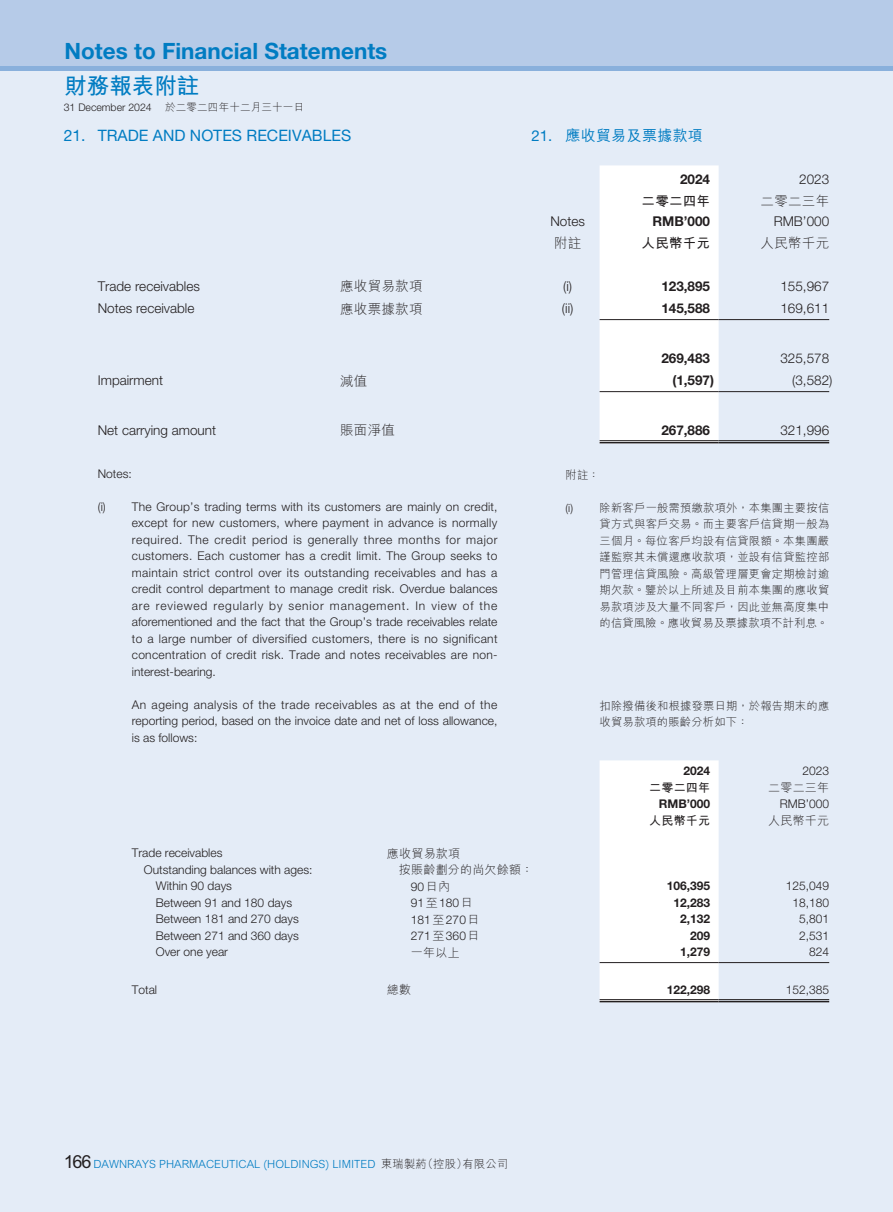
<style>
.page{position:relative;width:893px;height:1212px;background:#fff}
.page>*{position:absolute;margin:0;border:0;box-sizing:border-box;transform-origin:0 0}
.t1{font:700 22.5px "Helvetica Neue LT Std";color:#007cc2}
.t2{font:700 22.5px "M Hei HK";color:#007cc2}
._01_H1_E{font:15.75px "Helvetica Neue LT Std";color:#007cc2}
._001_H1_C{font:500 15px "M Hei HK";letter-spacing:.02em;color:#007cc2}
._50_Table_txt{font:300 13.5px "Helvetica Neue LT Std";color:#231f20}
._50_Table_txt-2{font:700 13.5px "Helvetica Neue LT Std";color:#231f20}
._50_Table_txt-3{font:300 13.5px "M Hei HK";letter-spacing:.02em;color:#231f20}
._50_Table_txt-4{font:700 13.5px "M Hei HK";letter-spacing:.02em;color:#231f20}
._06_Notes_E{font:300 12px/16.5px "Helvetica Neue LT Std";color:#231f20;text-align:justify}
._51_N_Table_txt{font:300 12px "Helvetica Neue LT Std";color:#231f20}
._51_N_Table_txt-2{font:700 12px "Helvetica Neue LT Std";color:#231f20}
._51_N_Table_txt-3{font:300 12px "M Hei HK";letter-spacing:.02em;color:#231f20}
._51_N_Table_txt-4{font:700 12px "M Hei HK";letter-spacing:.02em;color:#231f20}
._006_Notes_C{font:300 11.25px/16.5px "M Hei HK";letter-spacing:.025em;color:#231f20;text-align:justify}
.t3{font:300 11.25px "M Hei HK";color:#007cc2}
.t4{font:300 10.5px "Helvetica Neue LT Std";color:#231f20}
.t5{font:300 10.5px "M Hei HK";letter-spacing:.02em;color:#231f20}
.s1{font-family:"Helvetica Neue LT Std";font-weight:400}
.s2{font-family:"M Hei HK"}
.s3{font-family:"Helvetica Neue LT Std"}
.s4{font-weight:500;font-size:18px;color:#231f20}
.s5{color:#231f20}
</style>
<div class="page">
<div style="left:0;top:71px;width:893px;height:1141px;background:#e4ecf7"></div>
<div style="left:0;top:0;width:893px;height:67px;background:#b6cbe8"></div>
<hr style="left:0;top:67px;width:893px;height:4px;background:#89b0dc">
<div style="left:600px;top:165px;width:119px;height:277px;background:#fff"></div>
<hr style="left:600px;top:319px;width:119px;height:1px;background:#231f20">
<hr style="left:719px;top:319px;width:110px;height:1px;background:#231f20">
<hr style="left:600px;top:391px;width:119px;height:1px;background:#231f20">
<hr style="left:719px;top:391px;width:110px;height:1px;background:#231f20">
<hr style="left:600px;top:440px;width:119px;height:1px;background:#231f20">
<hr style="left:600px;top:442px;width:119px;height:1px;background:#231f20">
<hr style="left:719px;top:440px;width:110px;height:1px;background:#231f20">
<hr style="left:719px;top:442px;width:110px;height:1px;background:#231f20">
<div style="left:600px;top:760px;width:119px;height:241px;background:#fff"></div>
<hr style="left:600px;top:962px;width:119px;height:1px;background:#231f20">
<hr style="left:719px;top:962px;width:110px;height:1px;background:#231f20">
<hr style="left:600px;top:999px;width:119px;height:1px;background:#231f20">
<hr style="left:600px;top:1001px;width:119px;height:1px;background:#231f20">
<hr style="left:719px;top:999px;width:110px;height:1px;background:#231f20">
<hr style="left:719px;top:1001px;width:110px;height:1px;background:#231f20">
<h1 class="t1" style="left:64px;top:37px;width:324px">Notes to Financial Statements</h1>
<h1 class="t2" style="left:64px;top:69px;width:136px">財務報表附註</h1>
<p class="t4" style="left:64px;top:101px;width:89px">31 December 2024</p>
<p class="t5" style="left:165px;top:102px;width:141px">於二零二四年十二月三十一日</p>
<p class="_01_H1_E" style="left:64px;top:126px;width:289px">21. TRADE AND NOTES RECEIVABLES</p>
<p class="_001_H1_C" style="left:531px;top:125px;width:173px"><span class="s1">21.</span> 應收貿易及票據款項</p>
<p class="_50_Table_txt-2" style="left:680px;top:171px;width:32px">2024</p>
<p class="_50_Table_txt" style="left:799px;top:171px;width:32px">2023</p>
<p class="_50_Table_txt-4" style="left:641px;top:191px;width:70px">二零二四年</p>
<p class="_50_Table_txt-3" style="left:761px;top:194px;width:70px">二零二三年</p>
<p class="_50_Table_txt" style="left:550px;top:213px;width:36px">Notes</p>
<p class="_50_Table_txt-2" style="left:652px;top:213px;width:59px">RMB’000</p>
<p class="_50_Table_txt" style="left:774px;top:213px;width:57px">RMB’000</p>
<p class="_50_Table_txt-3" style="left:554px;top:236px;width:29px">附註</p>
<p class="_50_Table_txt-4" style="left:641px;top:233px;width:70px">人民幣千元</p>
<p class="_50_Table_txt-3" style="left:761px;top:236px;width:70px">人民幣千元</p>
<p class="_50_Table_txt" style="left:98px;top:278px;width:104px">Trade receivables</p>
<p class="_50_Table_txt-3" style="left:340px;top:279px;width:84px">應收貿易款項</p>
<p class="_50_Table_txt" style="left:563px;top:278px;width:11px">(i)</p>
<p class="_50_Table_txt-2" style="left:661px;top:277px;width:50px">123,895</p>
<p class="_50_Table_txt" style="left:780px;top:278px;width:50px">155,967</p>
<p class="_50_Table_txt" style="left:98px;top:300px;width:98px">Notes receivable</p>
<p class="_50_Table_txt-3" style="left:340px;top:302px;width:84px">應收票據款項</p>
<p class="_50_Table_txt" style="left:562px;top:300px;width:13px">(ii)</p>
<p class="_50_Table_txt-2" style="left:661px;top:300px;width:50px">145,588</p>
<p class="_50_Table_txt" style="left:780px;top:300px;width:50px">169,611</p>
<p class="_50_Table_txt-2" style="left:661px;top:349px;width:50px">269,483</p>
<p class="_50_Table_txt" style="left:780px;top:350px;width:50px">325,578</p>
<p class="_50_Table_txt" style="left:98px;top:372px;width:67px">Impairment</p>
<p class="_50_Table_txt-3" style="left:340px;top:374px;width:29px">減值</p>
<p class="_50_Table_txt-2" style="left:672px;top:372px;width:43px">(1,597)</p>
<p class="_50_Table_txt" style="left:792px;top:372px;width:42px">(3,582)</p>
<p class="_50_Table_txt" style="left:98px;top:422px;width:120px">Net carrying amount</p>
<p class="_50_Table_txt-3" style="left:340px;top:423px;width:56px">賬面淨值</p>
<p class="_50_Table_txt-2" style="left:661px;top:421px;width:50px">267,886</p>
<p class="_50_Table_txt" style="left:780px;top:422px;width:50px">321,996</p>
<p class="_06_Notes_E" style="left:98px;top:465px;width:36px">Notes:</p>
<p class="_06_Notes_E" style="left:132px;top:498px;width:367px;text-indent:-34px">(i) The Group’s trading terms with its customers are mainly on credit, except for new customers, where payment in advance is normally required. The credit period is generally three months for major customers. Each customer has a credit limit. The Group seeks to maintain strict control over its outstanding receivables and has a credit control department to manage credit risk. Overdue balances are reviewed regularly by senior management. In view of the aforementioned and the fact that the Group’s trade receivables relate to a large number of diversified customers, there is no significant concentration of credit risk. Trade and notes receivables are non&shy;interest-bearing.</p>
<p class="_06_Notes_E" style="left:132px;top:696px;width:367px">An ageing analysis of the trade receivables as at the end of the reporting period, based on the invoice date and net of loss allowance, is as follows:</p>
<p class="_51_N_Table_txt-2" style="left:683px;top:763px;width:28px">2024</p>
<p class="_51_N_Table_txt" style="left:802px;top:763px;width:28px">2023</p>
<p class="_51_N_Table_txt-4" style="left:649px;top:779px;width:62px">二零二四年</p>
<p class="_51_N_Table_txt-3" style="left:768px;top:781px;width:62px">二零二三年</p>
<p class="_51_N_Table_txt-2" style="left:659px;top:796px;width:53px">RMB’000</p>
<p class="_51_N_Table_txt" style="left:780px;top:796px;width:51px">RMB’000</p>
<p class="_51_N_Table_txt-4" style="left:649px;top:812px;width:62px">人民幣千元</p>
<p class="_51_N_Table_txt-3" style="left:768px;top:814px;width:62px">人民幣千元</p>
<p class="_51_N_Table_txt" style="left:132px;top:846px;width:92px">Trade receivables</p>
<p class="_51_N_Table_txt-3" style="left:387px;top:847px;width:75px">應收貿易款項</p>
<p class="_51_N_Table_txt" style="left:144px;top:862px;width:170px">Outstanding balances with ages:</p>
<p class="_51_N_Table_txt-3" style="left:399px;top:864px;width:136px">按賬齡劃分的尚欠餘額：</p>
<p class="_51_N_Table_txt" style="left:156px;top:879px;width:78px">Within 90 days</p>
<p class="_51_N_Table_txt" style="left:411px;top:879px;width:41px">90<span class="s2">日內</span></p>
<p class="_51_N_Table_txt-2" style="left:667px;top:879px;width:45px">106,395</p>
<p class="_51_N_Table_txt" style="left:786px;top:879px;width:45px">125,049</p>
<p class="_51_N_Table_txt" style="left:156px;top:895px;width:138px">Between 91 and 180 days</p>
<p class="_51_N_Table_txt" style="left:411px;top:896px;width:63px">91<span class="s2">至</span>180<span class="s2">日</span></p>
<p class="_51_N_Table_txt-2" style="left:673px;top:895px;width:38px">12,283</p>
<p class="_51_N_Table_txt" style="left:792px;top:895px;width:38px">18,180</p>
<p class="_51_N_Table_txt" style="left:156px;top:912px;width:144px">Between 181 and 270 days</p>
<p class="_51_N_Table_txt" style="left:411px;top:912px;width:70px">181<span class="s2">至</span>270<span class="s2">日</span></p>
<p class="_51_N_Table_txt-2" style="left:680px;top:912px;width:32px">2,132</p>
<p class="_51_N_Table_txt" style="left:799px;top:912px;width:32px">5,801</p>
<p class="_51_N_Table_txt" style="left:156px;top:928px;width:144px">Between 271 and 360 days</p>
<p class="_51_N_Table_txt" style="left:411px;top:929px;width:70px">271<span class="s2">至</span>360<span class="s2">日</span></p>
<p class="_51_N_Table_txt-2" style="left:690px;top:928px;width:22px">209</p>
<p class="_51_N_Table_txt" style="left:799px;top:928px;width:32px">2,531</p>
<p class="_51_N_Table_txt" style="left:156px;top:945px;width:74px">Over one year</p>
<p class="_51_N_Table_txt-3" style="left:411px;top:946px;width:50px">一年以上</p>
<p class="_51_N_Table_txt-2" style="left:680px;top:945px;width:32px">1,279</p>
<p class="_51_N_Table_txt" style="left:809px;top:945px;width:22px">824</p>
<p class="_51_N_Table_txt" style="left:132px;top:982px;width:27px">Total</p>
<p class="_51_N_Table_txt-3" style="left:387px;top:984px;width:26px">總數</p>
<p class="_51_N_Table_txt-2" style="left:667px;top:982px;width:45px">122,298</p>
<p class="_51_N_Table_txt" style="left:786px;top:982px;width:45px">152,385</p>
<p class="_006_Notes_C" style="left:565px;top:466px;width:35px">附註：</p>
<p class="_006_Notes_C" style="left:600px;top:499px;width:231px;text-indent:-34px"><span class="s3">(i)</span> 除新客戶一般需預繳款項外，本集團主要按信貸方式與客戶交易。而主要客戶信貸期一般為三個月。每位客戶均設有信貸限額。本集團嚴謹監察其未償還應收款項，並設有信貸監控部門管理信貸風險。高級管理層更會定期檢討逾期欠款。鑒於以上所述及目前本集團的應收貿易款項涉及大量不同客戶，因此並無高度集中的信貸風險。應收貿易及票據款項不計利息。</p>
<p class="_006_Notes_C" style="left:600px;top:697px;width:231px">扣除撥備後和根據發票日期，於報告期末的應收貿易款項的賬齡分析如下：</p>
<p class="t3" style="left:64px;top:1158px;width:446px"><span class="s4">166</span> DAWNRAYS PHARMACEUTICAL (HOLDINGS) LIMITED <span class="s5">東瑞製葯（控股）有限公司</span></p>
</div>
